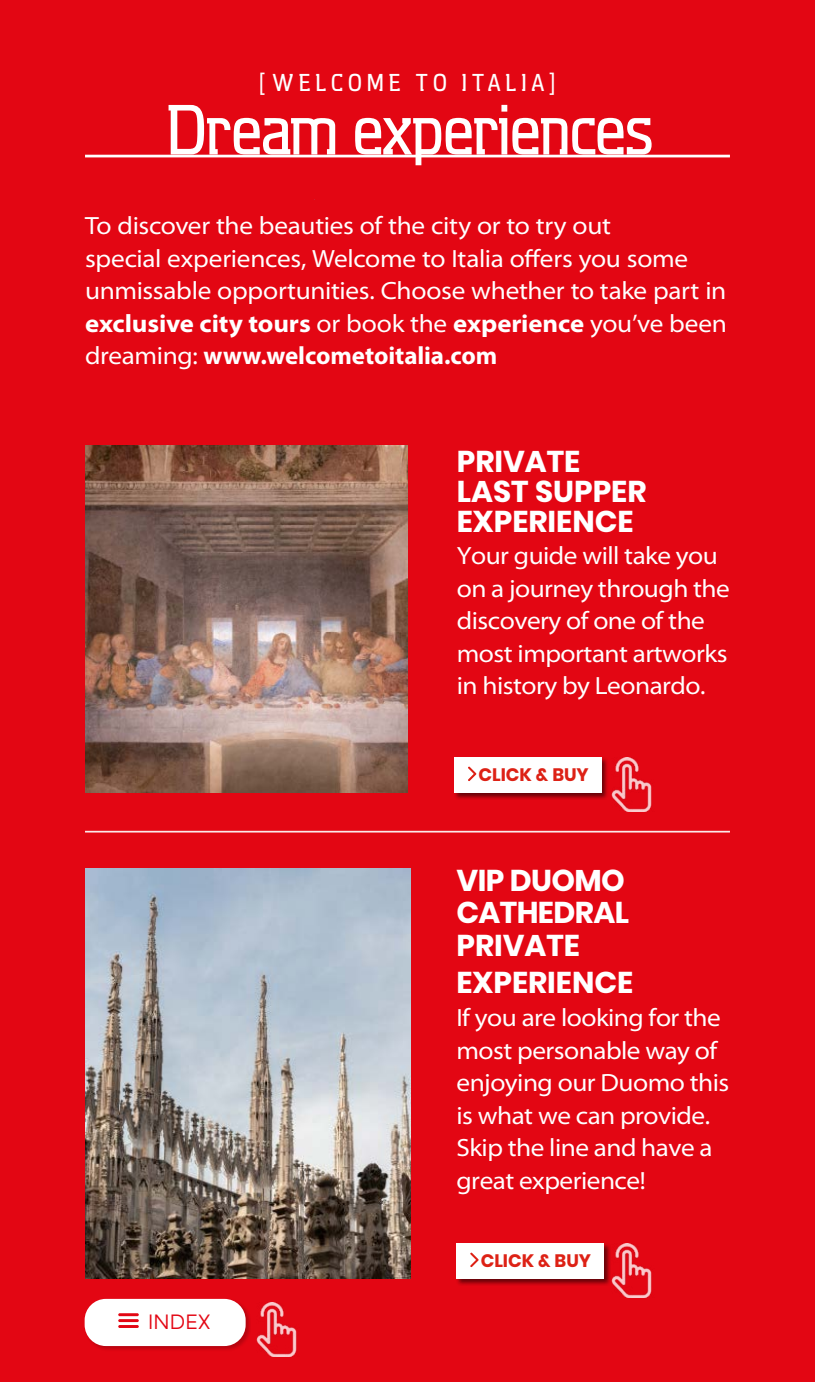
<style>
.page{position:relative;width:815px;height:1382px;background:#e30613}
.page>*{position:absolute;margin:0;border:0;box-sizing:border-box;transform-origin:0 0}
.t1{font:500 72.5px "Aquarius";color:#fff}
.t2{font:700 30px/30px "Poppins";color:#fff}
.t3{font:700 30px/32.5px "Poppins";letter-spacing:-.02em;color:#fff}
.t4{font:semi-expanded 25px/32.5px "Myriad Pro";letter-spacing:-.02em;color:#fff}
.t5{font:500 25px "Aquarius";letter-spacing:.21em;color:#fff}
.t6{font:300 25px "Grold";color:#e30613}
.t7{font:700 18px "Poppins";color:#dd2115}
.s1{font-family:"Avenir";font-weight:400}
.s2{font-weight:700}
.s3{font-weight:700;font-stretch:normal}
</style>
<div class="page">
<hr style="left:85px;top:155px;width:645px;height:2px;background:#fff">
<img style="left:85px;top:445px;width:322px;height:348px">
<div style="left:454px;top:756px;width:155px;height:44px;background:#000;opacity:.55"></div>
<div style="left:455px;top:758px;width:147px;height:35px;background:#fff"></div>
<svg style="left:468px;top:766px;width:9px;height:15px"></svg>
<hr style="left:85px;top:831px;width:645px;height:1px;background:#fff">
<hr style="left:85px;top:832px;width:645px;height:1px;background:#fff">
<img style="left:85px;top:868px;width:325px;height:411px">
<div style="left:456px;top:1242px;width:155px;height:44px;background:#000;opacity:.55"></div>
<div style="left:457px;top:1243px;width:147px;height:36px;background:#fff"></div>
<svg style="left:470px;top:1252px;width:9px;height:15px"></svg>
<img style="left:605px;top:758px;width:47px;height:54px">
<img style="left:605px;top:1243px;width:47px;height:55px">
<img style="left:256px;top:1303px;width:41px;height:54px">
<div style="left:84px;top:1298px;width:167px;height:53px;background:#000;opacity:.2"></div>
<div style="left:85px;top:1299px;width:161px;height:47px;background:#fff;border-radius:21px"></div>
<hr style="left:118px;top:1313px;width:21px;height:3px;background:#e30613">
<hr style="left:118px;top:1319px;width:21px;height:3px;background:#e30613">
<hr style="left:118px;top:1325px;width:21px;height:3px;background:#e30613">
<p class="t5" style="left:260px;top:69px;width:296px"><span class="s1">[</span>WELCOME TO ITALIA<span class="s1">]</span></p>
<h1 class="t1" style="left:167px;top:90px;width:487px">Dream experiences</h1>
<p class="t4" style="left:85px;top:210px;width:643px">To discover the beauties of the city or to try out<br>special experiences, Welcome to Italia offers you some unmissable opportunities. Choose whether to take part in <span class="s2">exclusive city tours</span> or book the <span class="s2">experience</span> you’ve been dreaming: <span class="s3">www.welcometoitalia.com</span></p>
<p class="t2" style="left:457px;top:446px;width:191px">PRIVATE<br>LAST SUPPER<br>EXPERIENCE</p>
<p class="t4" style="left:457px;top:540px;width:275px">Your guide will take you on a journey through the discovery of one of the most important artworks in history by Leonardo.</p>
<p class="t7" style="left:478px;top:764px;width:112px">CLICK &amp; BUY</p>
<p class="t3" style="left:456px;top:864px;width:174px">VIP DUOMO<br>CATHEDRAL<br>PRIVATE</p>
<p class="t2" style="left:456px;top:968px;width:178px">EXPERIENCE</p>
<p class="t4" style="left:456px;top:1002px;width:274px">If you are looking for the most personable way of enjoying our Duomo this is what we can provide.<br>Skip the line and have a great experience!</p>
<p class="t6" style="left:148px;top:1307px;width:64px">INDEX</p>
<p class="t7" style="left:481px;top:1250px;width:112px">CLICK &amp; BUY</p>
</div>
